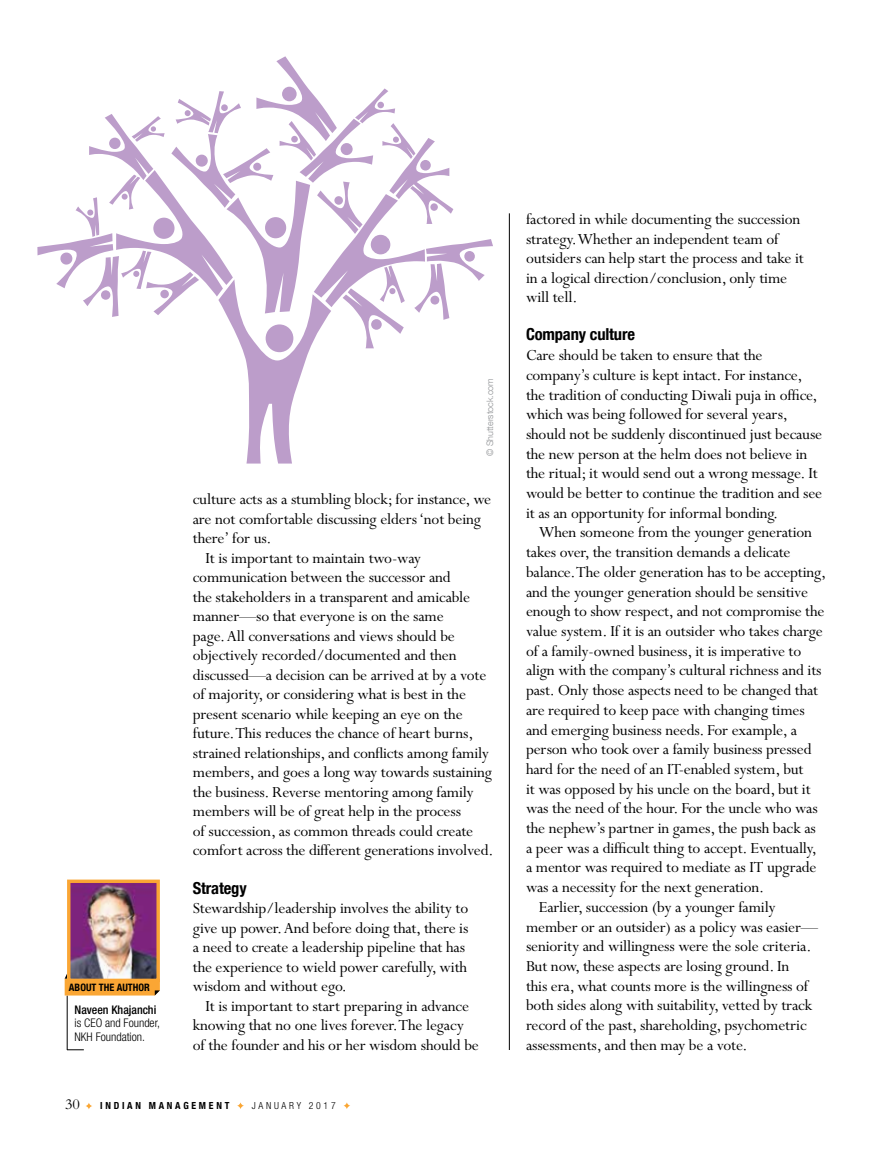
<style>
.page{position:relative;width:893px;height:1161px;background:#fff}
.page>*{position:absolute;margin:0;border:0;box-sizing:border-box;transform-origin:0 0}
.t1{font:17.25px/19.5px "Perpetua Std";letter-spacing:-.01em;color:#000}
.t2{font:700 condensed 16.5px "Helvetica Neue LT Com";letter-spacing:-.01em;color:#000}
.t3{font:14.25px "Bergamo Std";color:#000}
.t4{font:300 condensed 11.85px/13.6px "Helvetica Neue LT Com";color:#000}
.t5{font:500 condensed 11.85px "Helvetica Neue LT Com";color:#000}
.t6{font:700 condensed 10.2px "Helvetica Neue LT Com";color:#000}
.t7{font:700 condensed 9.75px "Helvetica Neue LT Com";letter-spacing:.28em;color:#000}
.t8{font:300 condensed 9.75px "Helvetica Neue LT Com";letter-spacing:.28em;color:#000}
.t9{font:300 9px "Helvetica Neue LT Com";letter-spacing:-.01em;color:#939598}
</style>
<div class="page">
<svg style="left:86px;top:1103px;width:6px;height:6px"></svg>
<svg style="left:237px;top:1102px;width:7px;height:7px"></svg>
<svg style="left:344px;top:1102px;width:6px;height:7px"></svg>
<hr style="left:509px;top:213px;width:1px;height:837px;background:#000">
<hr style="left:67px;top:995px;width:1px;height:55px;background:#000">
<svg style="left:67px;top:1049px;width:17px;height:1px"></svg>
<svg style="left:65px;top:974px;width:95px;height:21px"></svg>
<img style="left:71px;top:883px;width:85px;height:95px">
<div style="left:67px;top:879px;width:93px;height:103px;border:3px solid #faa634"></div>
<svg style="left:37px;top:56px;width:456px;height:407px"></svg>
<p class="t6" style="left:69px;top:981px;width:82px">ABOUT THE AUTHOR</p>
<p class="t5" style="left:75px;top:1002px;width:83px">Naveen Khajanchi</p>
<p class="t4" style="left:75px;top:1016px;width:87px">is CEO and Founder,<br>NKH Foundation.</p>
<p class="t9" style="left:484px;top:456px;width:79px;rotate:-90deg">© Shutterstock.com</p>
<p class="t1" style="left:193px;top:490px;width:300px">culture acts as a stumbling block; for instance, we</p>
<p class="t1" style="left:193px;top:510px;width:290px">are not comfortable discussing elders ‘not being</p>
<p class="t1" style="left:193px;top:529px;width:80px">there’ for us.</p>
<p class="t1" style="left:206px;top:549px;width:217px">It is important to maintain two-way</p>
<p class="t1" style="left:193px;top:568px;width:259px">communication between the successor and</p>
<p class="t1" style="left:193px;top:588px;width:279px">the stakeholders in a transparent and amicable</p>
<p class="t1" style="left:193px;top:607px;width:252px">manner—so that everyone is on the same</p>
<p class="t1" style="left:193px;top:627px;width:264px">page. All conversations and views should be</p>
<p class="t1" style="left:193px;top:646px;width:265px">objectively recorded/documented and then</p>
<p class="t1" style="left:193px;top:666px;width:295px">discussed—a decision can be arrived at by a vote</p>
<p class="t1" style="left:193px;top:685px;width:275px">of majority, or considering what is best in the</p>
<p class="t1" style="left:193px;top:705px;width:271px">present scenario while keeping an eye on the</p>
<p class="t1" style="left:193px;top:724px;width:282px">future. This reduces the chance of heart burns,</p>
<p class="t1" style="left:193px;top:744px;width:298px">strained relationships, and conflicts among family</p>
<p class="t1" style="left:193px;top:763px;width:301px">members, and goes a long way towards sustaining</p>
<p class="t1" style="left:193px;top:783px;width:282px">the business. Reverse mentoring among family</p>
<p class="t1" style="left:193px;top:802px;width:270px">members will be of great help in the process</p>
<p class="t1" style="left:193px;top:822px;width:282px">of succession, as common threads could create</p>
<p class="t1" style="left:193px;top:841px;width:302px">comfort across the different generations involved.</p>
<p class="t2" style="left:193px;top:878px;width:55px">Strategy</p>
<p class="t1" style="left:193px;top:899px;width:277px">Stewardship/leadership involves the ability to give up power. And before doing that, there is a need to create a leadership pipeline that has the experience to wield power carefully, with wisdom and without ego.</p>
<p class="t1" style="left:193px;top:997px;width:288px;text-indent:13px">It is important to start preparing in advance knowing that no one lives forever. The legacy of the founder and his or her wisdom should be</p>
<p class="t3" style="left:65px;top:1096px;width:16px">30</p>
<p class="t7" style="left:100px;top:1100px;width:131px">INDIAN MANAGEMENT</p>
<p class="t8" style="left:252px;top:1100px;width:85px">JANUARY 2017</p>
<p class="t1" style="left:526px;top:210px;width:279px">factored in while documenting the succession strategy. Whether an independent team of outsiders can help start the process and take it in a logical direction/conclusion, only time will tell.</p>
<p class="t2" style="left:526px;top:325px;width:110px">Company culture</p>
<p class="t1" style="left:526px;top:346px;width:298px">Care should be taken to ensure that the company’s culture is kept intact. For instance, the tradition of conducting Diwali puja in office, which was being followed for several years, should not be suddenly discontinued just because the new person at the helm does not believe in the ritual; it would send out a wrong message. It would be better to continue the tradition and see it as an opportunity for informal bonding.</p>
<p class="t1" style="left:539px;top:523px;width:275px">When someone from the younger generation</p>
<p class="t1" style="left:526px;top:543px;width:266px">takes over, the transition demands a delicate</p>
<p class="t1" style="left:526px;top:563px;width:302px">balance. The older generation has to be accepting,</p>
<p class="t1" style="left:526px;top:582px;width:283px">and the younger generation should be sensitive</p>
<p class="t1" style="left:526px;top:602px;width:300px">enough to show respect, and not compromise the</p>
<p class="t1" style="left:526px;top:622px;width:298px">value system. If it is an outsider who takes charge</p>
<p class="t1" style="left:526px;top:641px;width:277px">of a family-owned business, it is imperative to</p>
<p class="t1" style="left:526px;top:661px;width:297px">align with the company’s cultural richness and its</p>
<p class="t1" style="left:526px;top:681px;width:294px">past. Only those aspects need to be changed that</p>
<p class="t1" style="left:526px;top:701px;width:280px">are required to keep pace with changing times</p>
<p class="t1" style="left:526px;top:720px;width:272px">and emerging business needs. For example, a</p>
<p class="t1" style="left:526px;top:740px;width:287px">person who took over a family business pressed</p>
<p class="t1" style="left:526px;top:760px;width:279px">hard for the need of an IT-enabled system, but</p>
<p class="t1" style="left:526px;top:779px;width:286px">it was opposed by his uncle on the board, but it</p>
<p class="t1" style="left:526px;top:799px;width:293px">was the need of the hour. For the uncle who was</p>
<p class="t1" style="left:526px;top:819px;width:291px">the nephew’s partner in games, the push back as</p>
<p class="t1" style="left:526px;top:838px;width:292px">a peer was a difficult thing to accept. Eventually,</p>
<p class="t1" style="left:526px;top:858px;width:292px">a mentor was required to mediate as IT upgrade</p>
<p class="t1" style="left:526px;top:878px;width:240px">was a necessity for the next generation.</p>
<p class="t1" style="left:539px;top:898px;width:238px">Earlier, succession (by a younger family</p>
<p class="t1" style="left:526px;top:917px;width:294px">member or an outsider) as a policy was easier—</p>
<p class="t1" style="left:526px;top:937px;width:287px">seniority and willingness were the sole criteria.</p>
<p class="t1" style="left:526px;top:957px;width:265px">But now, these aspects are losing ground. In</p>
<p class="t1" style="left:526px;top:976px;width:284px">this era, what counts more is the willingness of</p>
<p class="t1" style="left:526px;top:996px;width:288px">both sides along with suitability, vetted by track</p>
<p class="t1" style="left:526px;top:1016px;width:282px">record of the past, shareholding, psychometric</p>
<p class="t1" style="left:526px;top:1035px;width:223px">assessments, and then may be a vote.</p>
</div>
